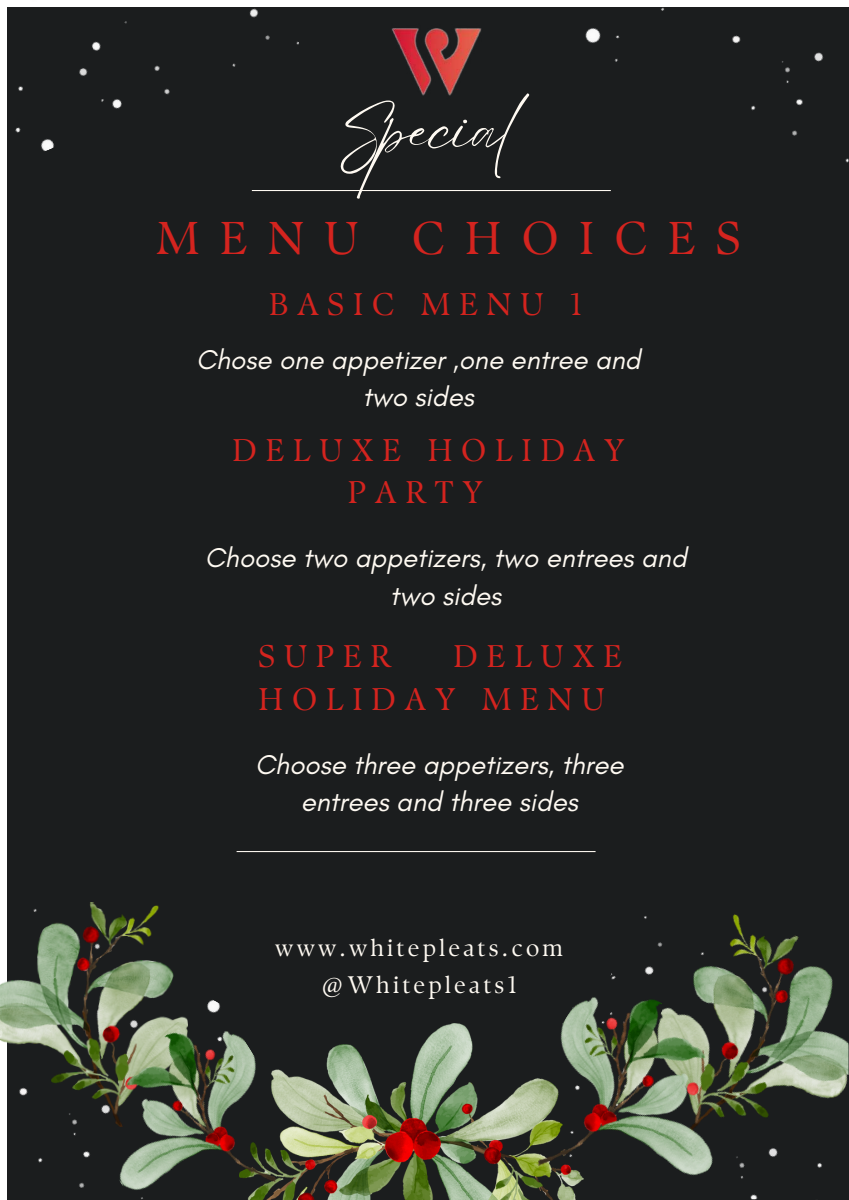
<style>
.page{position:relative;width:849px;height:1200px;background:#fff}
.page>*{position:absolute;margin:0;border:0;box-sizing:border-box;transform-origin:0 0}
.t1{font:60.1px "Eyesome Script";color:#fffaf2}
.t2{font:46px "TY Serif D";letter-spacing:.445em;color:#d4241f}
.t3{font:31.3px/42.7px "TY Serif D";letter-spacing:.285em;color:#d4241f}
.t4{font:italic 27.6px/37.5px "Glacial Indifference";color:#fffaf2;text-align:center}
.t5{font:23.9px/36.8px "TY Serif D";letter-spacing:.13em;color:#fffaf2;text-align:center}
</style>
<div class="page">
<div style="left:7px;top:7px;width:841px;height:1193px;background:#1b1d1e"></div>
<hr style="left:252px;top:190px;width:358px;height:1px;background:#fffaf2">
<hr style="left:236px;top:851px;width:359px;height:1px;background:#fffaf2">
<img style="left:661px;top:7px;width:187px;height:156px">
<img style="left:15px;top:21px;width:221px;height:130px">
<img style="left:316px;top:1024px;width:175px;height:175px">
<img style="left:0;top:902px;width:174px;height:194px">
<img style="left:644px;top:914px;width:204px;height:254px">
<img style="left:67px;top:1001px;width:249px;height:198px">
<img style="left:491px;top:964px;width:279px;height:235px">
<img style="left:249px;top:8px;width:371px;height:88px">
<h3 class="t1" style="left:338px;top:91px;width:178px">Special</h3>
<p class="t2" style="left:156px;top:210px;width:585px">MENU CHOICES</p>
<h3 class="t3" style="left:269px;top:282px;width:315px">BASIC MENU 1</h3>
<p class="t4" style="left:196px;top:340px;width:446px">Chose one appetizer ,one entree and two sides</p>
<h4 class="t3" style="left:348px;top:428px;width:278px;text-indent:-115px">DELUXE HOLIDAY<br>PARTY</h4>
<p class="t4" style="left:205px;top:539px;width:483px">Choose two appetizers, two entrees and two sides</p>
<h4 class="t3" style="left:258px;top:635px;width:134px">SUPER</h4>
<h4 class="t3" style="left:258px;top:635px;width:365px;text-indent:195px">DELUXE<br>HOLIDAY MENU</h4>
<p class="t4" style="left:255px;top:745px;width:370px">Choose three appetizers, three entrees and three sides</p>
<p class="t5" style="left:275px;top:929px;width:289px">www.whitepleats.com @Whitepleats1</p>
</div>
